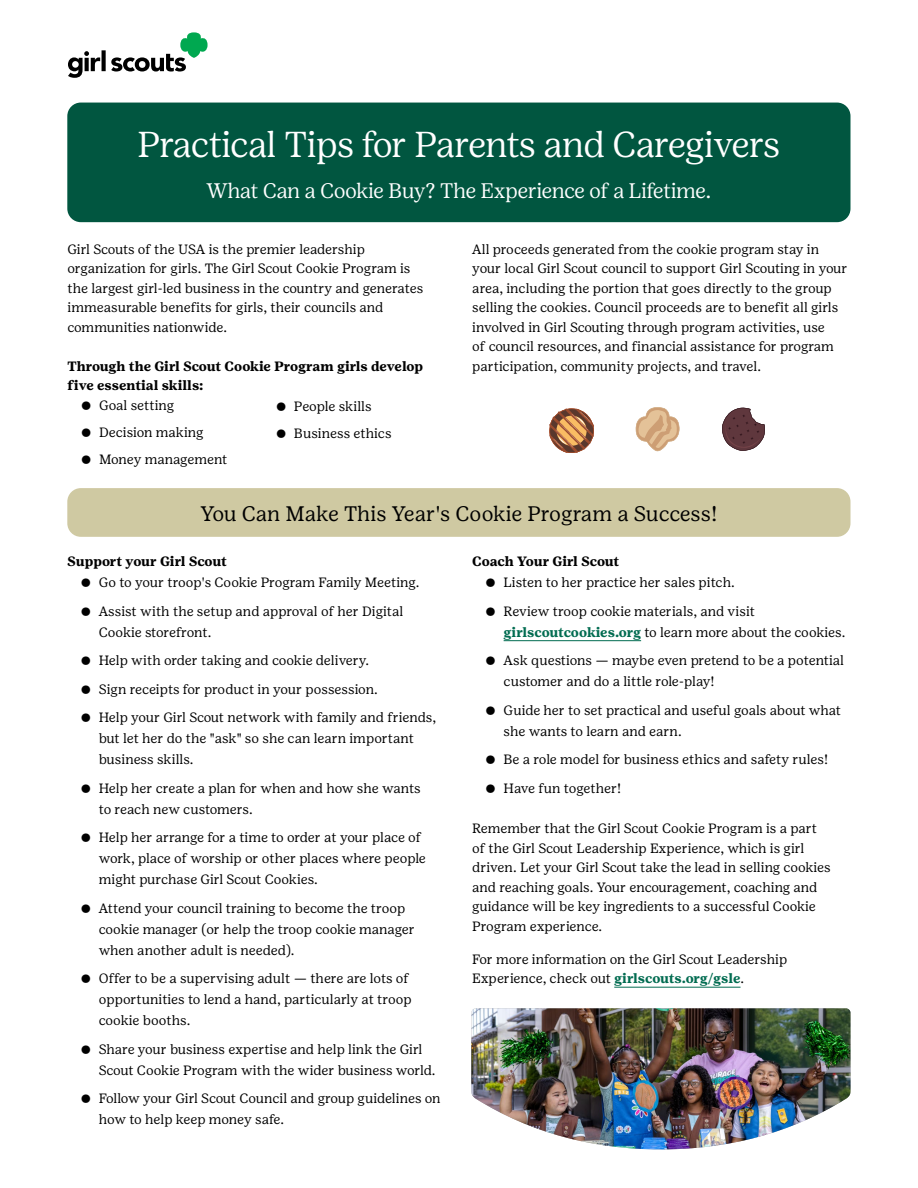
<style>
.page{position:relative;width:918px;height:1188px;background:#fff}
.page>*{position:absolute;margin:0;border:0;box-sizing:border-box;transform-origin:0 0}
.t1{font:300 36px "Girl Scout Display";color:#fff}
.t2{font:300 21px "Girl Scout Display";color:#fff}
.t3{font:21px "Girl Scout Text";color:#000}
.t4{font:13.5px/19.5px "Girl Scout Text";color:#000}
.t5{font:700 13.5px/19.5px "Girl Scout Text";letter-spacing:-.01em;color:#000}
.s1{font-weight:700}
.s2{font-weight:700;color:#026c51}
</style>
<div class="page">
<div style="left:67px;top:488px;width:783px;height:49px;background:#cfc9a2;border-radius:14px"></div>
<hr style="left:504px;top:640px;width:137px;height:1px;background:#026c51">
<hr style="left:614px;top:987px;width:127px;height:1px;background:#026c51">
<svg style="left:68px;top:32px;width:140px;height:46px"></svg>
<svg style="left:636px;top:407px;width:43px;height:44px"></svg>
<svg style="left:549px;top:409px;width:45px;height:44px"></svg>
<svg style="left:722px;top:408px;width:43px;height:43px"></svg>
<div style="left:67px;top:103px;width:783px;height:119px;background:#015640;border-radius:14px"></div>
<img style="left:471px;top:1008px;width:379px;height:141px">
<h1 class="t1" style="left:138px;top:124px;width:643px">Practical Tips for Parents and Caregivers</h1>
<h2 class="t2" style="left:207px;top:179px;width:506px">What Can a Cookie Buy? The Experience of a Lifetime.</h2>
<p class="t4" style="left:68px;top:239px;width:357px">Girl Scouts of the USA is the premier leadership organization for girls. The Girl Scout Cookie Program is the largest girl-led business in the country and generates immeasurable benefits for girls, their councils and communities nationwide.</p>
<p class="t5" style="left:68px;top:356px;width:357px">Through the Girl Scout Cookie Program girls develop five essential skills:</p>
<p class="t4" style="left:81px;top:395px;width:95px"><span class="s1">●</span> Goal setting</p>
<p class="t4" style="left:81px;top:422px;width:124px"><span class="s1">●</span> Decision making</p>
<p class="t4" style="left:81px;top:449px;width:148px"><span class="s1">●</span> Money management</p>
<p class="t4" style="left:276px;top:397px;width:97px"><span class="s1">●</span> People skills</p>
<p class="t4" style="left:276px;top:424px;width:117px"><span class="s1">●</span> Business ethics</p>
<p class="t4" style="left:472px;top:239px;width:377px">All proceeds generated from the cookie program stay in your local Girl Scout council to support Girl Scouting in your area, including the portion that goes directly to the group selling the cookies. Council proceeds are to benefit all girls involved in Girl Scouting through program activities, use<br>of council resources, and financial assistance for program participation, community projects, and travel.</p>
<h2 class="t3" style="left:200px;top:502px;width:519px">You Can Make This Year's Cookie Program a Success!</h2>
<p class="t5" style="left:67px;top:552px;width:161px">Support your Girl Scout</p>
<p class="t4" style="left:81px;top:573px;width:340px"><span class="s1">●</span> Go to your troop's Cookie Program Family Meeting.</p>
<p class="t4" style="left:99px;top:600px;width:306px;line-height:21px;text-indent:-18px"><span class="s1">●</span> Assist with the setup and approval of her Digital<br>Cookie storefront.</p>
<p class="t4" style="left:81px;top:651px;width:290px"><span class="s1">●</span> Help with order taking and cookie delivery.</p>
<p class="t4" style="left:81px;top:679px;width:299px"><span class="s1">●</span> Sign receipts for product in your possession.</p>
<p class="t4" style="left:99px;top:707px;width:339px;line-height:21px;text-indent:-18px"><span class="s1">●</span> Help your Girl Scout network with family and friends, but let her do the "ask" so she can learn important business skills.</p>
<p class="t4" style="left:99px;top:777px;width:323px;line-height:21px;text-indent:-18px"><span class="s1">●</span> Help her create a plan for when and how she wants to reach new customers.</p>
<p class="t4" style="left:99px;top:827px;width:329px;line-height:21px;text-indent:-18px"><span class="s1">●</span> Help her arrange for a time to order at your place of work, place of worship or other places where people might purchase Girl Scout Cookies.</p>
<p class="t4" style="left:99px;top:897px;width:318px;line-height:21px;text-indent:-18px"><span class="s1">●</span> Attend your council training to become the troop cookie manager (or help the troop cookie manager when another adult is needed).</p>
<p class="t4" style="left:99px;top:968px;width:314px;line-height:21px;text-indent:-18px"><span class="s1">●</span> Offer to be a supervising adult — there are lots of opportunities to lend a hand, particularly at troop cookie booths.</p>
<p class="t4" style="left:99px;top:1038px;width:338px;line-height:21px;text-indent:-18px"><span class="s1">●</span> Share your business expertise and help link the Girl<br>Scout Cookie Program with the wider business world.</p>
<p class="t4" style="left:99px;top:1088px;width:343px;line-height:21px;text-indent:-18px"><span class="s1">●</span> Follow your Girl Scout Council and group guidelines on how to help keep money safe.</p>
<p class="t5" style="left:472px;top:552px;width:149px">Coach Your Girl Scout</p>
<p class="t4" style="left:486px;top:573px;width:251px"><span class="s1">●</span> Listen to her practice her sales pitch.</p>
<p class="t4" style="left:504px;top:600px;width:343px;line-height:21px;text-indent:-18px"><span class="s1">●</span> Review troop cookie materials, and visit <span class="s2">girlscoutcookies.org</span> to learn more about the cookies.</p>
<p class="t4" style="left:504px;top:650px;width:342px;line-height:21px;text-indent:-18px"><span class="s1">●</span> Ask questions — maybe even pretend to be a potential customer and do a little role-play!</p>
<p class="t4" style="left:504px;top:699px;width:339px;line-height:21px;text-indent:-18px"><span class="s1">●</span> Guide her to set practical and useful goals about what she wants to learn and earn.</p>
<p class="t4" style="left:486px;top:750px;width:344px"><span class="s1">●</span> Be a role model for business ethics and safety rules!</p>
<p class="t4" style="left:486px;top:778px;width:137px"><span class="s1">●</span> Have fun together!</p>
<p class="t4" style="left:472px;top:819px;width:360px">Remember that the Girl Scout Cookie Program is a part of the Girl Scout Leadership Experience, which is girl driven. Let your Girl Scout take the lead in selling cookies and reaching goals. Your encouragement, coaching and guidance will be key ingredients to a successful Cookie Program experience.</p>
<p class="t4" style="left:472px;top:949px;width:317px">For more information on the Girl Scout Leadership<br>Experience, check out <span class="s2">girlscouts.org/gsle</span>.</p>
</div>
